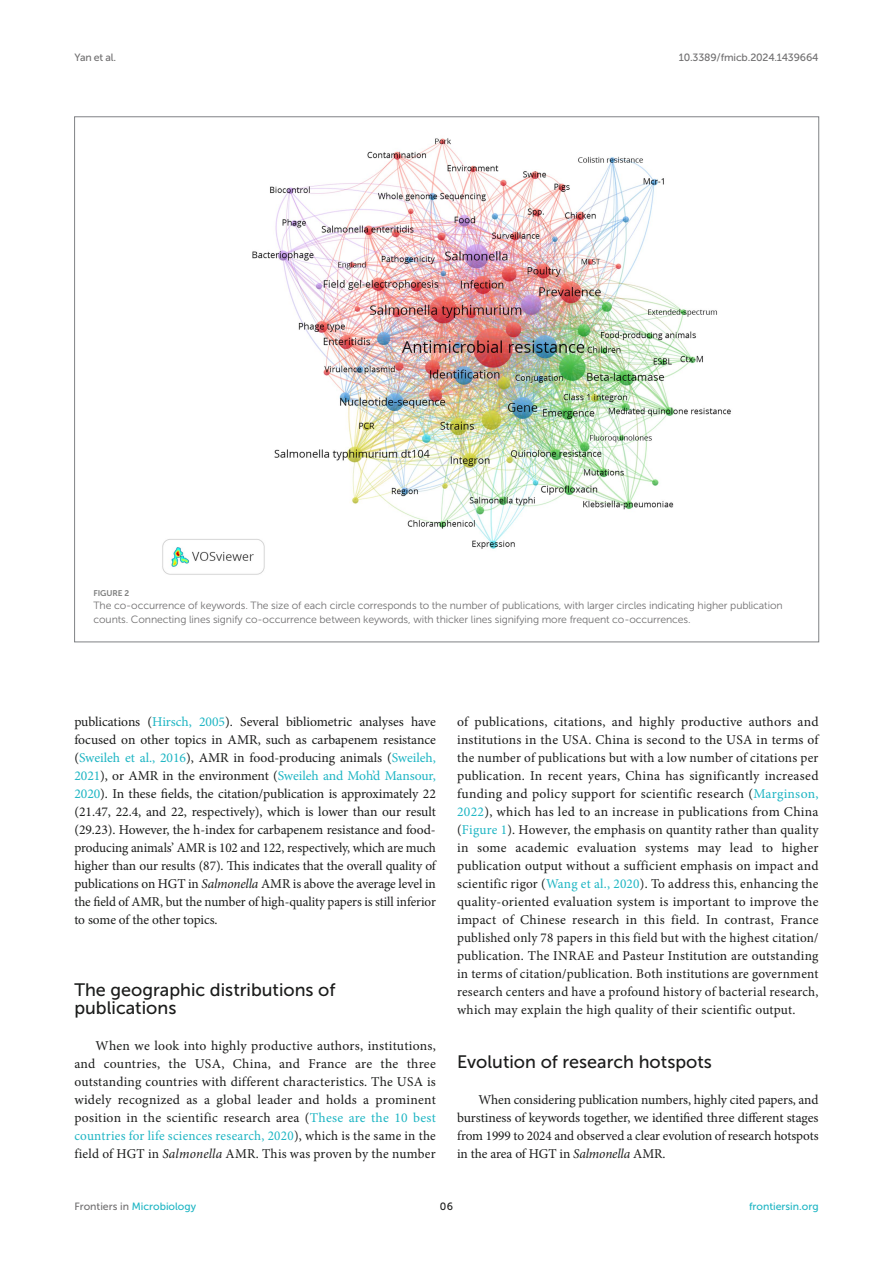
<style>
.page{position:relative;width:893px;height:1263px;background:#fff}
.page>*{position:absolute;margin:0;border:0;box-sizing:border-box;transform-origin:0 0}
.HEAD_2{font:18px/18px "Museo Sans 500";color:#1b1c1b}
.TEXT_FLUSH{font:13.5px/18px "Minion Pro";letter-spacing:.005em;color:#1b1c1b;text-align:justify}
.FIG_LEG{font:10.5px/13.5px "Museo Sans 300";letter-spacing:-.01em;color:#706f70}
.t1{font:10.5px "Museo Sans 500";color:#1db5c3}
.t2{font:10.5px "Museo Sans 500";letter-spacing:-.015em;color:#706f70}
.t3{font:10.5px "Museo Sans 500";color:#1b1c1b}
.FIG_HD{font:8.25px "Museo Sans 700";letter-spacing:-.01em;color:#7e7f7f}
.s1{color:#1db5c3}
.s2{font-style:italic}
.s3{color:#706f70}
</style>
<div class="page">
<img style="left:162px;top:138px;width:569px;height:437px">
<p class="t2" style="left:74px;top:51px;width:43px">Yan et al.</p>
<p class="t2" style="left:679px;top:51px;width:141px">10.3389/fmicb.2024.1439664</p>
<p class="FIG_HD" style="left:94px;top:588px;width:37px">FIGURE 2</p>
<p class="FIG_LEG" style="left:94px;top:599px;width:691px">The co-occurrence of keywords. The size of each circle corresponds to the number of publications, with larger circles indicating higher publication counts. Connecting lines signify co-occurrence between keywords, with thicker lines signifying more frequent co-occurrences.</p>
<p class="TEXT_FLUSH" style="left:74px;top:713px;width:363px">publications (<span class="s1">Hirsch, 2005</span>). Several bibliometric analyses have focused on other topics in AMR, such as carbapenem resistance (<span class="s1">Sweileh et al., 2016</span>), AMR in food-producing animals (<span class="s1">Sweileh, 2021</span>), or AMR in the environment (<span class="s1">Sweileh and Moh’d Mansour, 2020</span>). In these fields, the citation/publication is approximately 22 (21.47, 22.4, and 22, respectively), which is lower than our result (29.23). However, the h-index for carbapenem resistance and food&shy;producing animals’ AMR is 102 and 122, respectively, which are much higher than our results (87). This indicates that the overall quality of publications on HGT in <span class="s2">Salmonella</span> AMR is above the average level in the field of AMR, but the number of high-quality papers is still inferior to some of the other topics.</p>
<p class="HEAD_2" style="left:74px;top:981px;width:263px">The geographic distributions of publications</p>
<p class="TEXT_FLUSH" style="left:74px;top:1037px;width:363px;text-indent:21px">When we look into highly productive authors, institutions, and countries, the USA, China, and France are the three outstanding countries with different characteristics. The USA is widely recognized as a global leader and holds a prominent position in the scientific research area (<span class="s1">These are the 10 best countries for life sciences research, 2020</span>), which is the same in the field of HGT in <span class="s2">Salmonella</span> AMR. This was proven by the number</p>
<p class="TEXT_FLUSH" style="left:457px;top:713px;width:363px">of publications, citations, and highly productive authors and institutions in the USA. China is second to the USA in terms of the number of publications but with a low number of citations per publication. In recent years, China has significantly increased funding and policy support for scientific research (<span class="s1">Marginson, 2022</span>), which has led to an increase in publications from China (<span class="s1">Figure 1</span>). However, the emphasis on quantity rather than quality in some academic evaluation systems may lead to higher publication output without a sufficient emphasis on impact and scientific rigor (<span class="s1">Wang et al., 2020</span>). To address this, enhancing the quality-oriented evaluation system is important to improve the impact of Chinese research in this field. In contrast, France published only 78 papers in this field but with the highest citation/ publication. The INRAE and Pasteur Institution are outstanding in terms of citation/publication. Both institutions are government research centers and have a profound history of bacterial research, which may explain the high quality of their scientific output.</p>
<p class="HEAD_2" style="left:457px;top:1053px;width:256px">Evolution of research hotspots</p>
<p class="TEXT_FLUSH" style="left:457px;top:1091px;width:363px;text-indent:21px">When considering publication numbers, highly cited papers, and burstiness of keywords together, we identified three different stages from 1999 to 2024 and observed a clear evolution of research hotspots in the area of HGT in <span class="s2">Salmonella</span> AMR.</p>
<p class="t1" style="left:74px;top:1200px;width:123px"><span class="s3">Frontiers in</span> Microbiology</p>
<p class="t3" style="left:440px;top:1200px;width:15px">06</p>
<p class="t1" style="left:749px;top:1200px;width:71px">frontiersin.org</p>
</div>
